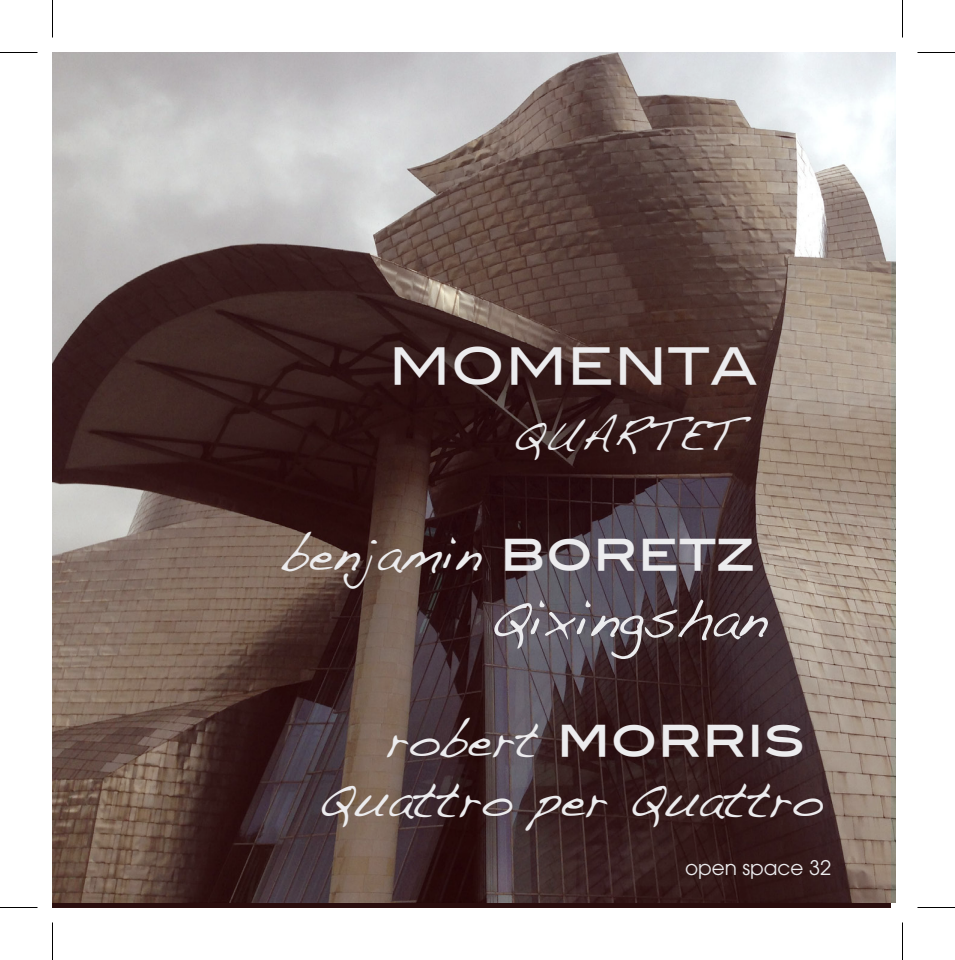
<style>
.page{position:relative;width:955px;height:960px;background:#fff}
.page>*{position:absolute;margin:0;border:0;box-sizing:border-box;transform-origin:0 0}
.t1{font:55px "Handwriting Dakota";color:#ececee}
.t2{font:50px "Handwriting Dakota";color:#ececee}
.t3{font:50px "Blair Md ITCTT Medium";color:#ececee}
.t4{font:45px "Handwriting Dakota";color:#ececee}
.t5{font:20px "Avant Garde";color:#ececee}
.s1{font-family:"Blair Md ITCTT Medium"}
</style>
<div class="page">
<img style="left:52px;top:52px;width:843px;height:851px">
<hr style="left:0;top:52px;width:38px;height:1px;background:#000">
<hr style="left:918px;top:52px;width:37px;height:1px;background:#000">
<hr style="left:0;top:907px;width:38px;height:1px;background:#000">
<hr style="left:918px;top:907px;width:37px;height:1px;background:#000">
<hr style="left:52px;top:0;width:1px;height:38px;background:#000">
<hr style="left:52px;top:922px;width:1px;height:38px;background:#000">
<hr style="left:902px;top:0;width:1px;height:38px;background:#000">
<hr style="left:902px;top:922px;width:1px;height:38px;background:#000">
<p class="t3" style="left:389px;top:326px;width:370px">MOMENTA</p>
<p class="t4" style="left:512px;top:408px;width:225px">QUARTET</p>
<p class="t2" style="left:281px;top:524px;width:476px">benjamin <span class="s1">boretz</span></p>
<p class="t1" style="left:490px;top:585px;width:278px">Qixingshan</p>
<p class="t2" style="left:386px;top:710px;width:419px">robert <span class="s1">morris</span></p>
<p class="t2" style="left:318px;top:770px;width:506px">Quattro per Quattro</p>
<p class="t5" style="left:685px;top:856px;width:148px">open space 32</p>
</div>
